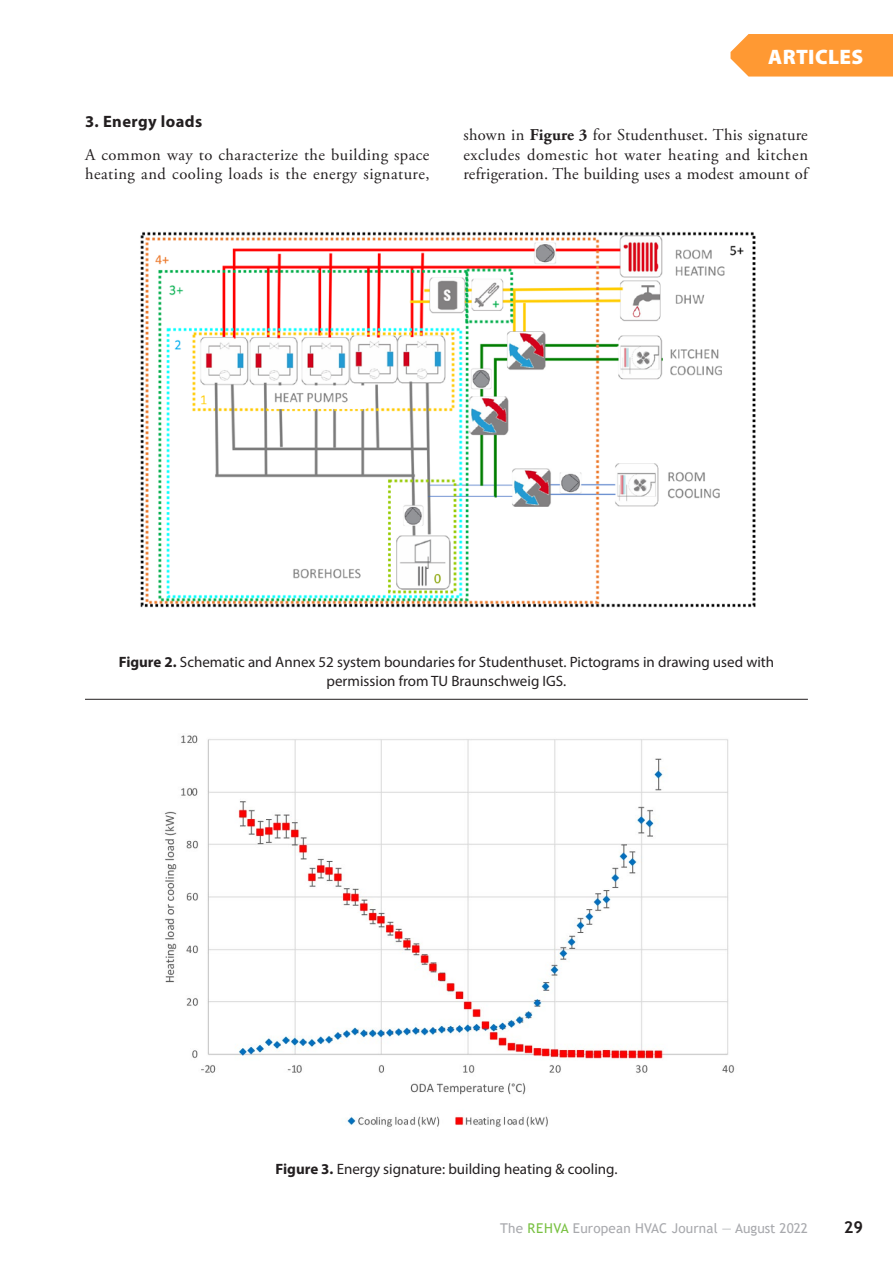
<style>
.page{position:relative;width:893px;height:1263px;background:#fff}
.page>*{position:absolute;margin:0;border:0;box-sizing:border-box;transform-origin:0 0}
.t1{font:900 21px "Myriad Pro";letter-spacing:.02em;color:#fff}
.t2{font:16.5px/19.5px "Adobe Garamond Pro";letter-spacing:.025em;color:#231f20}
.Heading_2{font:700 16.5px "Myriad Pro";letter-spacing:.025em;color:#231f20}
.t3{font:700 16.5px "Trebuchet MS";color:#231f20}
.Caption_wiiva_alla{font:15px/19.5px "Myriad Pro";color:#231f20;text-align:center}
.t4{font:13.5px "Trebuchet MS";letter-spacing:.015em;color:#a8a9ad}
.s1{font-weight:700}
.s2{color:#79c142}
</style>
<div class="page">
<img style="left:140px;top:232px;width:616px;height:376px">
<hr style="left:85px;top:699px;width:723px;height:1px;background:#231f20">
<img style="left:164px;top:735px;width:571px;height:392px">
<svg style="left:730px;top:34px;width:163px;height:43px;background:#ff9f3f"></svg>
<p class="Heading_2" style="left:85px;top:111px;width:119px">3. Energy loads</p>
<p class="t2" style="left:85px;top:145px;width:346px">A common way to characterize the building space heating and cooling loads is the energy signature,</p>
<p class="t1" style="left:768px;top:43px;width:96px">ARTICLES</p>
<p class="t2" style="left:463px;top:126px;width:346px;text-align:justify">shown in <span class="s1">Figure 3</span> for Studenthuset. This signature excludes domestic hot water heating and kitchen refrigeration. The building uses a modest amount of</p>
<p class="Caption_wiiva_alla" style="left:119px;top:652px;width:657px"><span class="s1">Figure 2.</span> Schematic and Annex 52 system boundaries for Studenthuset. Pictograms in drawing used with permission from TU Braunschweig IGS.</p>
<p class="Caption_wiiva_alla" style="left:275px;top:1159px;width:343px"><span class="s1">Figure 3.</span> Energy signature: building heating &amp; cooling.</p>
<p class="t4" style="left:500px;top:1220px;width:309px">The <span class="s2">REHVA</span> European HVAC Journal — August 2022</p>
<p class="t3" style="left:844px;top:1217px;width:21px">29</p>
</div>
